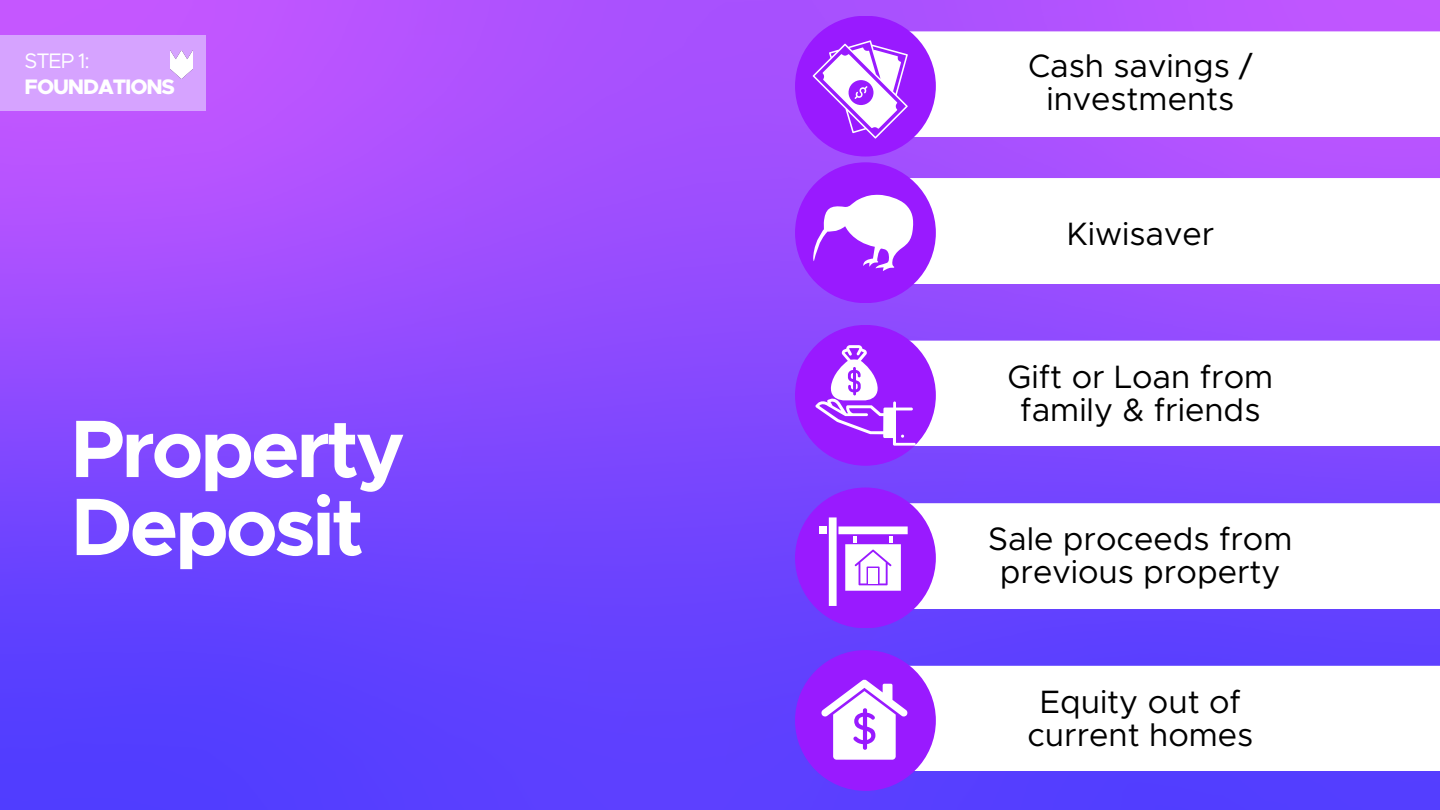
<style>
.page{position:relative;width:1440px;height:810px;background:#fff}
.page>*{position:absolute;margin:0;border:0;box-sizing:border-box;transform-origin:0 0}
.t1{font:700 81.8px/78px "Metropolis";letter-spacing:-.04em;color:#fff}
.t2{font:32.5px/33px "Metropolis";color:#000;text-align:center}
.t3{font:800 21.1px "Metropolis";letter-spacing:-.055em;color:#fff}
.t4{font:21.1px "Metropolis";color:#fff}
</style>
<div class="page">
<img style="left:0;top:0;width:1440px;height:810px">
<svg style="left:815px;top:31px;width:625px;height:106px"></svg>
<svg style="left:815px;top:178px;width:625px;height:105px"></svg>
<svg style="left:815px;top:503px;width:625px;height:106px"></svg>
<svg style="left:815px;top:341px;width:625px;height:105px"></svg>
<svg style="left:815px;top:666px;width:625px;height:105px"></svg>
<div style="left:795px;top:16px;width:141px;height:141px;background:#991aff;border-radius:50%"></div>
<div style="left:795px;top:162px;width:141px;height:141px;background:#991aff;border-radius:50%"></div>
<div style="left:795px;top:488px;width:141px;height:140px;background:#991aff;border-radius:50%"></div>
<div style="left:795px;top:325px;width:141px;height:141px;background:#991aff;border-radius:50%"></div>
<div style="left:795px;top:650px;width:141px;height:141px;background:#991aff;border-radius:50%"></div>
<svg style="left:813px;top:40px;width:95px;height:99px"></svg>
<svg style="left:813px;top:195px;width:101px;height:76px"></svg>
<svg style="left:815px;top:345px;width:101px;height:101px"></svg>
<svg style="left:829px;top:517px;width:79px;height:89px"></svg>
<div style="left:819px;top:526px;width:8px;height:8px;background:#fff"></div>
<svg style="left:821px;top:679px;width:87px;height:81px"></svg>
<div style="left:0;top:36px;width:205px;height:75px;background:#d6a3ff"></div>
<img style="left:171px;top:50px;width:22px;height:29px">
<p class="t4" style="left:25px;top:52px;width:67px">STEP 1:</p>
<p class="t3" style="left:25px;top:77px;width:152px">FOUNDATIONS</p>
<h1 class="t1" style="left:71px;top:414px;width:336px">Property<br>Deposit</h1>
<p class="t2" style="left:1028px;top:51px;width:226px">Cash savings / investments</p>
<p class="t2" style="left:1066px;top:219px;width:149px">Kiwisaver</p>
<p class="t2" style="left:1007px;top:362px;width:268px">Gift or Loan from family &amp; friends</p>
<p class="t2" style="left:988px;top:524px;width:306px">Sale proceeds from previous property</p>
<p class="t2" style="left:1027px;top:687px;width:228px">Equity out of current homes</p>
</div>
